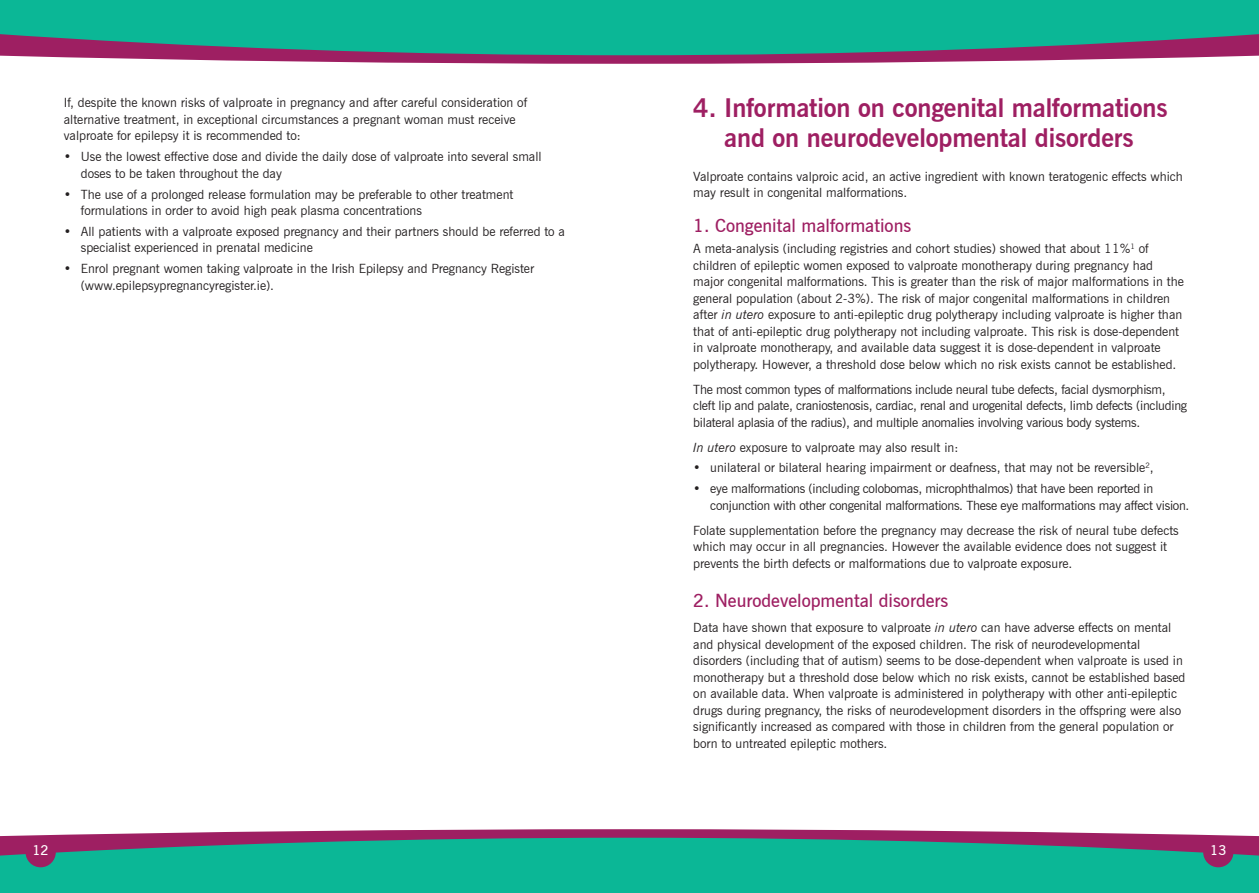
<style>
.page{position:relative;width:1259px;height:893px;background:#fff}
.page>*{position:absolute;margin:0;border:0;box-sizing:border-box;transform-origin:0 0}
.Bullet{font:700 25.5px/30px "News Gothic BT";letter-spacing:-.005em;color:#9e1f62;text-align:center}
.Subheadings_HCP{font:600 18px "News Gothic BT";color:#9e1f62}
.t1{font:600 13.5px "News Gothic BT";color:#fff}
.Body_Copy_HCP{font:12.75px/16.5px "News Gothic BT";color:#231f20}
.Body_Copy_HCP-2{font:12.75px/16.5px "News Gothic BT";letter-spacing:-.02em;color:#231f20}
.s1{font-style:italic}
</style>
<div class="page">
<svg style="left:0;top:829px;width:1259px;height:9px;fill:#9e1f62"></svg>
<svg style="left:0;top:838px;width:1259px;height:55px;background:#18a891"></svg>
<div style="left:1203px;top:837px;width:30px;height:30px;background:#9e1f62;border-radius:50%"></div>
<div style="left:26px;top:837px;width:30px;height:30px;background:#9e1f62;border-radius:50%"></div>
<svg style="left:0;top:55px;width:1259px;height:9px;fill:#9e1f62"></svg>
<svg style="left:0;top:0;width:1259px;height:55px;background:#1da48f"></svg>
<p class="Body_Copy_HCP" style="left:64px;top:95px;width:465px">If, despite the known risks of valproate in pregnancy and after careful consideration of alternative treatment, in exceptional circumstances a pregnant woman must receive valproate for epilepsy it is recommended to:</p>
<p class="Body_Copy_HCP" style="left:81px;top:148px;width:462px;text-indent:-17px">• Use the lowest effective dose and divide the daily dose of valproate into several small doses to be taken throughout the day</p>
<p class="Body_Copy_HCP" style="left:81px;top:186px;width:434px;text-indent:-17px">• The use of a prolonged release formulation may be preferable to other treatment formulations in order to avoid high peak plasma concentrations</p>
<p class="Body_Copy_HCP" style="left:81px;top:223px;width:486px;text-indent:-17px">• All patients with a valproate exposed pregnancy and their partners should be referred to a specialist experienced in prenatal medicine</p>
<p class="Body_Copy_HCP" style="left:81px;top:260px;width:455px;text-indent:-17px">• Enrol pregnant women taking valproate in the Irish Epilepsy and Pregnancy Register (www.epilepsypregnancyregister.ie).</p>
<p class="Bullet" style="left:693px;top:93px;width:476px">4. Information on congenital malformations and on neurodevelopmental disorders</p>
<p class="Body_Copy_HCP" style="left:693px;top:168px;width:491px">Valproate contains valproic acid, an active ingredient with known teratogenic effects which may result in congenital malformations.</p>
<p class="Subheadings_HCP" style="left:693px;top:215px;width:219px">1. Congenital malformations</p>
<p class="Body_Copy_HCP" style="left:693px;top:240px;width:492px">A meta-analysis (including registries and cohort studies) showed that about 11%<sup>1</sup> of children of epileptic women exposed to valproate monotherapy during pregnancy had major congenital malformations. This is greater than the risk of major malformations in the general population (about 2-3%). The risk of major congenital malformations in children after <span class="s1">in utero</span> exposure to anti-epileptic drug polytherapy including valproate is higher than that of anti-epileptic drug polytherapy not including valproate. This risk is dose-dependent in valproate monotherapy, and available data suggest it is dose-dependent in valproate polytherapy. However, a threshold dose below which no risk exists cannot be established.</p>
<p class="Body_Copy_HCP-2" style="left:693px;top:381px;width:495px">The most common types of malformations include neural tube defects, facial dysmorphism, cleft lip and palate, craniostenosis, cardiac, renal and urogenital defects, limb defects (including bilateral aplasia of the radius), and multiple anomalies involving various body systems.</p>
<p class="Body_Copy_HCP" style="left:693px;top:439px;width:266px"><span class="s1">In utero</span> exposure to valproate may also result in:</p>
<p class="Body_Copy_HCP" style="left:693px;top:460px;width:462px">• unilateral or bilateral hearing impairment or deafness, that may not be reversible<sup>2</sup>,</p>
<p class="Body_Copy_HCP-2" style="left:710px;top:480px;width:480px;text-indent:-17px">• eye malformations (including colobomas, microphthalmos) that have been reported in conjunction with other congenital malformations. These eye malformations may affect vision.</p>
<p class="Body_Copy_HCP" style="left:693px;top:522px;width:487px">Folate supplementation before the pregnancy may decrease the risk of neural tube defects which may occur in all pregnancies. However the available evidence does not suggest it prevents the birth defects or malformations due to valproate exposure.</p>
<p class="Subheadings_HCP" style="left:693px;top:590px;width:257px">2. Neurodevelopmental disorders</p>
<p class="Body_Copy_HCP" style="left:693px;top:619px;width:493px">Data have shown that exposure to valproate <span class="s1">in utero</span> can have adverse effects on mental and physical development of the exposed children. The risk of neurodevelopmental disorders (including that of autism) seems to be dose-dependent when valproate is used in monotherapy but a threshold dose below which no risk exists, cannot be established based on available data. When valproate is administered in polytherapy with other anti-epileptic drugs during pregnancy, the risks of neurodevelopment disorders in the offspring were also significantly increased as compared with those in children from the general population or born to untreated epileptic mothers.</p>
<p class="t1" style="left:32px;top:842px;width:18px">12</p>
<p class="t1" style="left:1210px;top:842px;width:18px">13</p>
</div>
